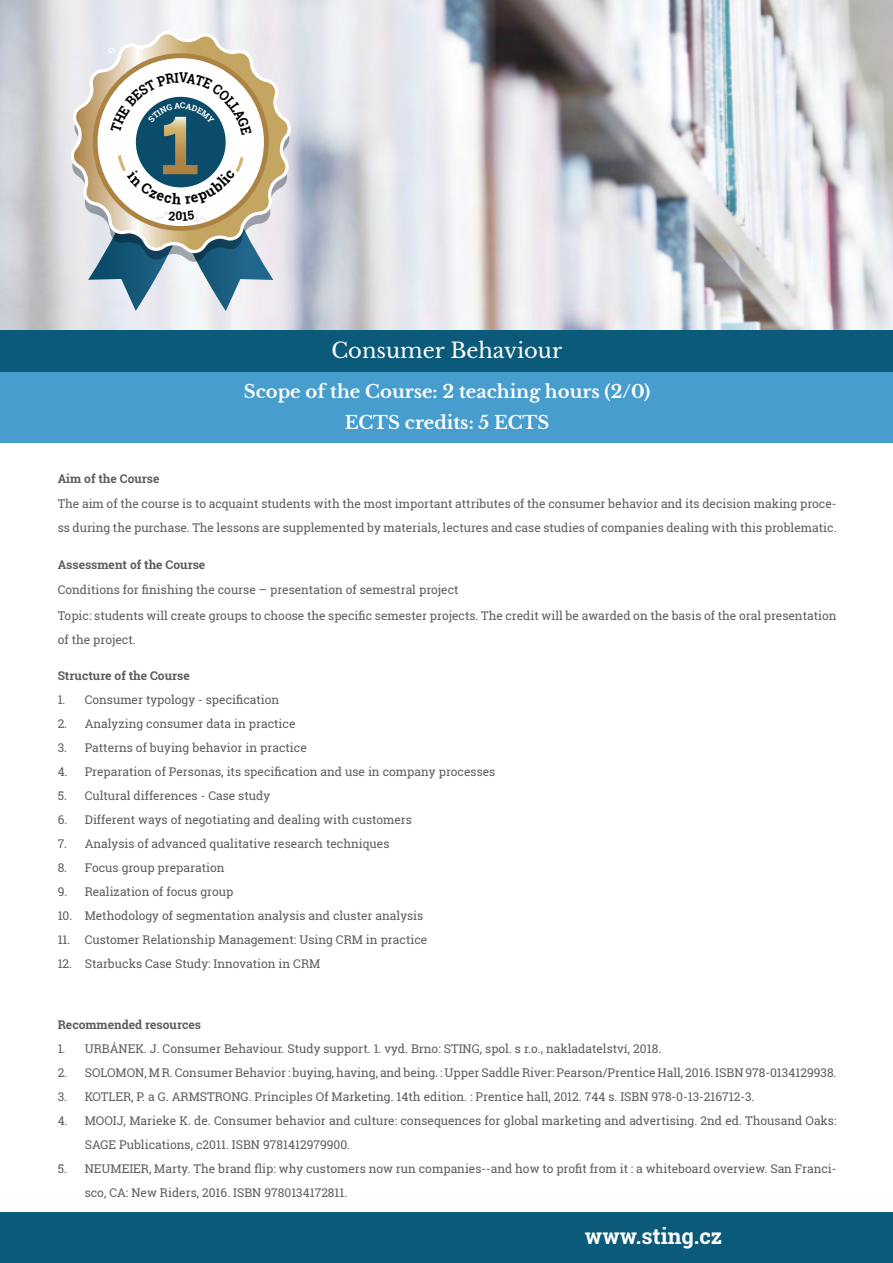
<style>
.page{position:relative;width:893px;height:1263px;background:#fff}
.page>*{position:absolute;margin:0;border:0;box-sizing:border-box;transform-origin:0 0}
.t1{font:700 21.75px "Roboto Slab";color:#fff}
.t2{font:21px "Libre Baskerville";color:#fff}
.t3{font:700 18px/30.2px "Libre Baskerville";color:#fff;text-align:center}
.t4{font:12px/24px "Roboto Slab";color:#5f5c5c}
.t5{font:700 12px "Roboto Slab";color:#5f5c5c}
</style>
<div class="page">
<div style="left:0;top:357px;width:893px;height:86px;background:#469dce"></div>
<div style="left:0;top:329px;width:893px;height:43px;background:#0b5a79"></div>
<div style="left:0;top:1213px;width:893px;height:50px;background:#0b5a79"></div>
<img style="left:0;top:0;width:893px;height:329px">
<svg style="left:69px;top:31px;width:224px;height:222px;background:#e2dcd7"></svg>
<svg style="left:88px;top:48px;width:185px;height:263px"></svg>
<h2 class="t2" style="left:331px;top:338px;width:232px">Consumer Behaviour</h2>
<h3 class="t3" style="left:244px;top:377px;width:408px">Scope of the Course: 2 teaching hours (2/0)<br>ECTS credits: 5 ECTS</h3>
<p class="t5" style="left:58px;top:470px;width:103px">Aim of the Course</p>
<p class="t4" style="left:58px;top:492px;width:780px">The aim of the course is to acquaint students with the most important attributes of the consumer behavior and its decision making proce&shy;ss during the purchase. The lessons are supplemented by materials, lectures and case studies of companies dealing with this problematic.</p>
<p class="t5" style="left:58px;top:556px;width:149px">Assessment of the Course</p>
<p class="t4" style="left:58px;top:577px;width:780px;line-height:25.2px">Conditions for finishing the course – presentation of semestral project<br>Topic: students will create groups to choose the specific semester projects. The credit will be awarded on the basis of the oral presentation</p>
<p class="t4" style="left:58px;top:627px;width:80px">of the project.</p>
<p class="t5" style="left:58px;top:668px;width:134px">Structure of the Course</p>
<p class="t4" style="left:58px;top:688px;width:223px">1. Consumer typology - specification</p>
<p class="t4" style="left:58px;top:712px;width:239px">2. Analyzing consumer data in practice</p>
<p class="t4" style="left:58px;top:736px;width:251px">3. Patterns of buying behavior in practice</p>
<p class="t4" style="left:58px;top:760px;width:439px">4. Preparation of Personas, its specification and use in company processes</p>
<p class="t4" style="left:58px;top:784px;width:214px">5. Cultural differences - Case study</p>
<p class="t4" style="left:58px;top:808px;width:356px">6. Different ways of negotiating and dealing with customers</p>
<p class="t4" style="left:58px;top:832px;width:333px">7. Analysis of advanced qualitative research techniques</p>
<p class="t4" style="left:58px;top:856px;width:168px">8. Focus group preparation</p>
<p class="t4" style="left:58px;top:880px;width:177px">9. Realization of focus group</p>
<p class="t4" style="left:58px;top:904px;width:367px">10. Methodology of segmentation analysis and cluster analysis</p>
<p class="t4" style="left:58px;top:928px;width:371px">11. Customer Relationship Management: Using CRM in practice</p>
<p class="t4" style="left:58px;top:952px;width:264px">12. Starbucks Case Study: Innovation in CRM</p>
<p class="t5" style="left:58px;top:1016px;width:145px">Recommended resources</p>
<p class="t4" style="left:58px;top:1037px;width:605px">1. URBÁNEK. J. Consumer Behaviour. Study support. 1. vyd. Brno: STING, spol. s r.o., nakladatelství, 2018.</p>
<p class="t4" style="left:58px;top:1061px;width:780px">2. SOLOMON, M R. Consumer Behavior : buying, having, and being. : Upper Saddle River: Pearson/Prentice Hall, 2016. ISBN 978-0134129938.</p>
<p class="t4" style="left:58px;top:1085px;width:698px">3. KOTLER, P. a G. ARMSTRONG. Principles Of Marketing. 14th edition. : Prentice hall, 2012. 744 s. ISBN 978-0-13-216712-3.</p>
<p class="t4" style="left:85px;top:1109px;width:753px;text-indent:-27px">4. MOOIJ, Marieke K. de. Consumer behavior and culture: consequences for global marketing and advertising. 2nd ed. Thousand Oaks:<br>SAGE Publications, c2011. ISBN 9781412979900.</p>
<p class="t4" style="left:85px;top:1157px;width:753px;text-indent:-27px">5. NEUMEIER, Marty. The brand flip: why customers now run companies--and how to profit from it : a whiteboard overview. San Franci&shy;sco, CA: New Riders, 2016. ISBN 9780134172811.</p>
<h1 class="t1" style="left:585px;top:1222px;width:139px">www.sting.cz</h1>
</div>
